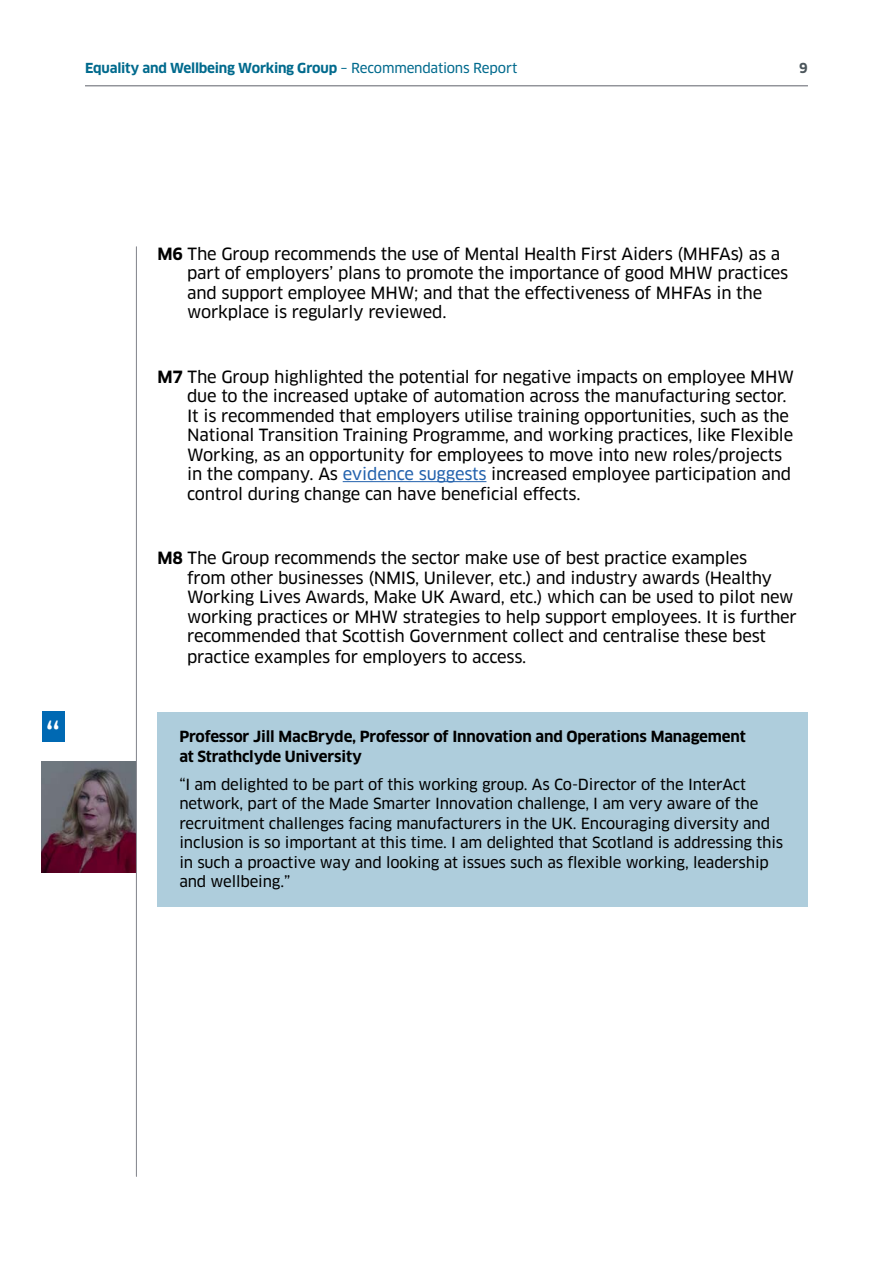
<style>
.page{position:relative;width:893px;height:1263px;background:#fff}
.page>*{position:absolute;margin:0;border:0;box-sizing:border-box;transform-origin:0 0}
.t1{font:36px "Clan OT News";color:#fff}
.t2{font:16.5px/19.5px "Clan News";letter-spacing:-.01em;color:#000}
.t3{font:15px/19.5px "Clan News";letter-spacing:-.01em;color:#000}
.t4{font:700 15px/19.5px "Clan";letter-spacing:-.01em;color:#000}
.t5{font:700 13.5px "Clan";letter-spacing:-.015em;color:#006a8d}
.t6{font:700 13.5px "Clan";color:#4c565c}
.s1{font-family:"Clan News";font-weight:400}
.s2{font-family:"Clan";font-weight:700}
.s3{color:#2362ad}
</style>
<div class="page">
<hr style="left:85px;top:85px;width:723px;height:1px;background:#8b8d94">
<hr style="left:343px;top:481px;width:143px;height:1px;background:#2362ad">
<div style="left:157px;top:712px;width:651px;height:194px;background:#aecddc"></div>
<img style="left:41px;top:761px;width:95px;height:111px">
<div style="left:42px;top:711px;width:22px;height:30px;background:#0069b3"></div>
<hr style="left:136px;top:247px;width:1px;height:929px;background:#8b8d94">
<p class="t5" style="left:85px;top:60px;width:434px">Equality and Wellbeing Working Group <span class="s1">– Recommendations Report</span></p>
<p class="t6" style="left:799px;top:60px;width:10px">9</p>
<p class="t1" style="left:45px;top:715px;width:17px">“</p>
<p class="t2" style="left:187px;top:244px;width:603px;text-indent:-30px"><span class="s2">M6</span> The Group recommends the use of Mental Health First Aiders (MHFAs) as a part of employers’ plans to promote the importance of good MHW practices and support employee MHW; and that the effectiveness of MHFAs in the workplace is regularly reviewed.</p>
<p class="t2" style="left:187px;top:367px;width:608px;text-indent:-30px"><span class="s2">M7</span> The Group highlighted the potential for negative impacts on employee MHW due to the increased uptake of automation across the manufacturing sector.<br>It is recommended that employers utilise training opportunities, such as the National Transition Training Programme, and working practices, like Flexible Working, as an opportunity for employees to move into new roles/projects in the company. As <span class="s3">evidence suggests</span> increased employee participation and control during change can have beneficial effects.</p>
<p class="t2" style="left:187px;top:549px;width:611px;text-indent:-30px"><span class="s2">M8</span> The Group recommends the sector make use of best practice examples<br>from other businesses (NMIS, Unilever, etc.) and industry awards (Healthy Working Lives Awards, Make UK Award, etc.) which can be used to pilot new working practices or MHW strategies to help support employees. It is further recommended that Scottish Government collect and centralise these best</p>
<p class="t2" style="left:187px;top:648px;width:341px">practice examples for employers to access.</p>
<p class="t4" style="left:179px;top:727px;width:568px">Professor Jill MacBryde, Professor of Innovation and Operations Management at Strathclyde University</p>
<p class="t3" style="left:179px;top:775px;width:605px">“I am delighted to be part of this working group. As Co-Director of the InterAct network, part of the Made Smarter Innovation challenge, I am very aware of the recruitment challenges facing manufacturers in the UK. Encouraging diversity and inclusion is so important at this time. I am delighted that Scotland is addressing this in such a proactive way and looking at issues such as flexible working, leadership and wellbeing.”</p>
</div>
